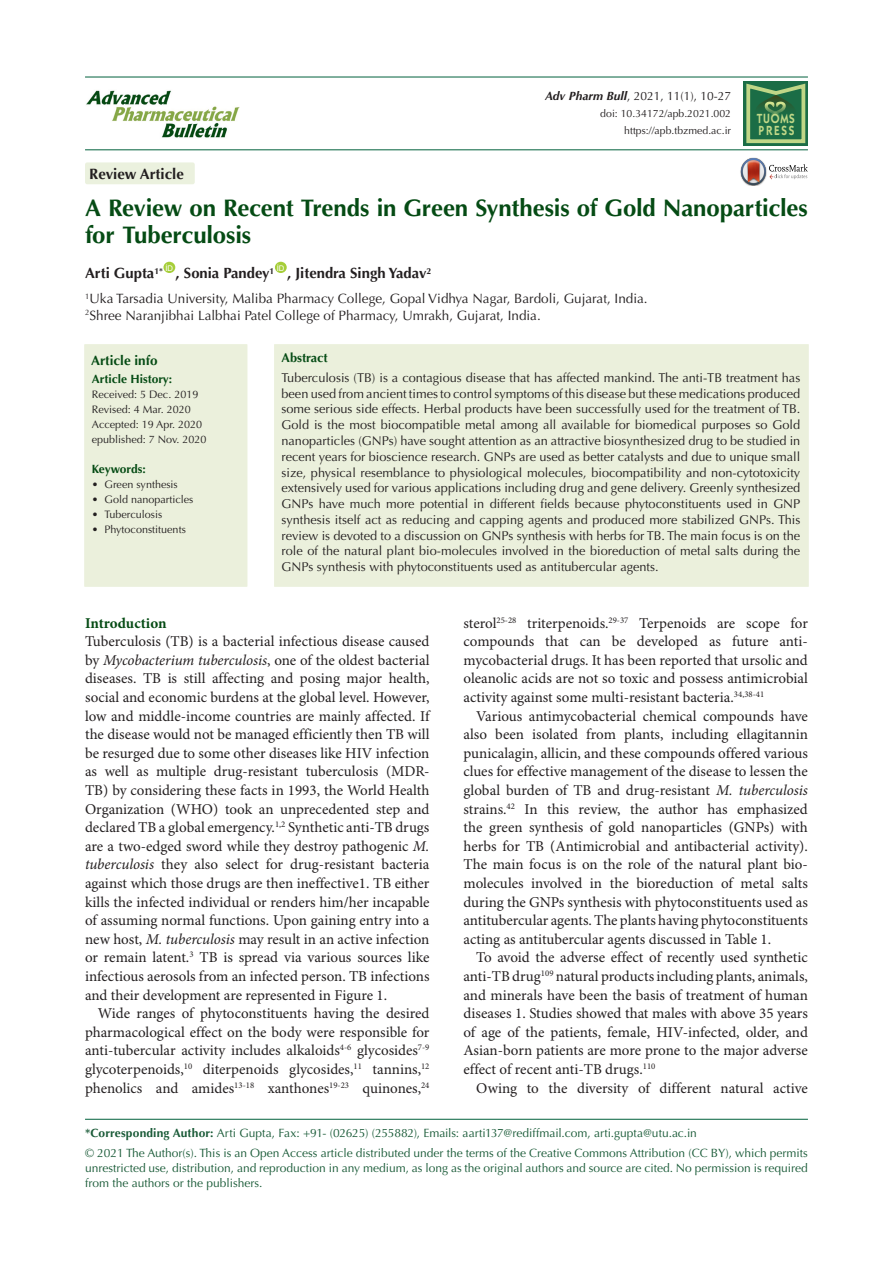
<style>
.page{position:relative;width:893px;height:1263px;background:#fff}
.page>*{position:absolute;margin:0;border:0;box-sizing:border-box;transform-origin:0 0}
.t1{font:700 24px/27px "Optima LT Std";letter-spacing:-.005em;color:#054b14}
.t2{font:15px/18.6px "Minion Pro";color:#231f20;text-align:justify}
.t3{font:700 15px "Optima LT Std";color:#231f20}
.t4{font:700 15px "Minion Pro";letter-spacing:-.005em;color:#054b14}
.t5{font:700 14.85px "Optima LT Std";color:#231f20}
.t6{font:13.5px "Optima LT Std";color:#231f20}
.t7{font:700 13.5px "Optima LT Std";color:#054b14}
.t8{font:600 13.35px/11.7px "ITC Kabel Std";letter-spacing:.11em;color:#c1d888;scale:.85 1}
.t9{font:12.75px/15.8px "Optima LT Std";color:#231f20;text-align:justify}
.t10{font:700 12.75px "Optima LT Std";color:#054b14}
.corresponding{font:12px/15px "Optima LT Std";color:#195a37;text-align:justify}
.t11{font:12px "Optima LT Std";color:#231f20}
.t12{font:700 12px "Optima LT Std";color:#054b14}
.t13{font:700 12px "Optima LT Std";letter-spacing:-.02em;color:#054b14}
.t14{font:10.8px "Optima LT Std";color:#231f20}
.t15{font:10.5px "Optima LT Std";color:#231f20}
.t16{font:7.8px "Arial";color:#fff}
.s1{font-weight:700;font-style:italic}
.s2{font-style:italic}
.s3{font-weight:700}
</style>
<div class="page">
<hr style="left:85px;top:149px;width:723px;height:1px;background:#1e7252">
<hr style="left:85px;top:76px;width:723px;height:2px;background:#1e7252">
<div style="left:163px;top:262px;width:12px;height:11px;background:#a6ce39;border-radius:50%"></div>
<div style="left:275px;top:262px;width:12px;height:11px;background:#a6ce39;border-radius:50%"></div>
<div style="left:85px;top:162px;width:110px;height:22px;background:#ebf1de;border-radius:2px"></div>
<div style="left:84px;top:344px;width:163px;height:243px;background:#ebf0dc"></div>
<div style="left:274px;top:344px;width:535px;height:243px;background:#ebf0dc"></div>
<svg style="left:741px;top:158px;width:67px;height:27px"></svg>
<hr style="left:85px;top:1119px;width:723px;height:1px;background:#1e7252">
<img style="left:86px;top:90px;width:154px;height:48px">
<svg style="left:743px;top:81px;width:65px;height:65px"></svg>
<svg style="left:746px;top:84px;width:59px;height:59px;background:#478755"></svg>
<p class="t3" style="left:89px;top:165px;width:96px">Review Article</p>
<p class="t11" style="left:545px;top:89px;width:187px"><span class="s1">Adv Pharm Bull</span>, 2021, 11(1), 10-27</p>
<p class="t15" style="left:600px;top:108px;width:132px">doi: 10.34172/apb.2021.002</p>
<p class="t15" style="left:624px;top:125px;width:108px">https://apb.tbzmed.ac.ir</p>
<p class="t8" style="left:757px;top:112px;width:46px">TUOMS<br>PRESS</p>
<p class="t1" style="left:85px;top:195px;width:724px">A Review on Recent Trends in Green Synthesis of Gold Nanoparticles for Tuberculosis</p>
<p class="t5" style="left:85px;top:265px;width:79px">Arti Gupta<sup>1*</sup></p>
<p class="t16" style="left:165px;top:262px;width:9px">ID</p>
<p class="t5" style="left:176px;top:265px;width:100px">, Sonia Pandey<sup>1</sup></p>
<p class="t16" style="left:277px;top:262px;width:9px">ID</p>
<p class="t5" style="left:287px;top:265px;width:146px">, Jitendra Singh Yadav<sup>2</sup></p>
<p class="t6" style="left:85px;top:291px;width:564px"><sup>1</sup>Uka Tarsadia University, Maliba Pharmacy College, Gopal Vidhya Nagar, Bardoli, Gujarat, India.</p>
<p class="t6" style="left:85px;top:308px;width:457px"><sup>2</sup>Shree Naranjibhai Lalbhai Patel College of Pharmacy, Umrakh, Gujarat, India.</p>
<p class="t7" style="left:91px;top:353px;width:68px">Article info</p>
<p class="t12" style="left:92px;top:372px;width:82px">Article History:</p>
<p class="t14" style="left:92px;top:388px;width:108px">Received: 5 Dec. 2019</p>
<p class="t14" style="left:92px;top:403px;width:100px">Revised: 4 Mar. 2020</p>
<p class="t14" style="left:92px;top:418px;width:112px">Accepted: 19 Apr. 2020</p>
<p class="t14" style="left:92px;top:433px;width:116px">epublished: 7 Nov. 2020</p>
<p class="t13" style="left:92px;top:462px;width:55px">Keywords:</p>
<p class="t14" style="left:92px;top:478px;width:87px">• Green synthesis</p>
<p class="t14" style="left:92px;top:493px;width:103px">• Gold nanoparticles</p>
<p class="t14" style="left:92px;top:508px;width:72px">• Tuberculosis</p>
<p class="t14" style="left:92px;top:523px;width:96px">• Phytoconstituents</p>
<p class="t10" style="left:281px;top:350px;width:48px">Abstract</p>
<p class="t9" style="left:281px;top:370px;width:520px">Tuberculosis (TB) is a contagious disease that has affected mankind. The anti-TB treatment has been used from ancient times to control symptoms of this disease but these medications produced some serious side effects. Herbal products have been successfully used for the treatment of TB.<br>Gold is the most biocompatible metal among all available for biomedical purposes so Gold nanoparticles (GNPs) have sought attention as an attractive biosynthesized drug to be studied in recent years for bioscience research. GNPs are used as better catalysts and due to unique small size, physical resemblance to physiological molecules, biocompatibility and non-cytotoxicity extensively used for various applications including drug and gene delivery. Greenly synthesized GNPs have much more potential in different fields because phytoconstituents used in GNP synthesis itself act as reducing and capping agents and produced more stabilized GNPs. This review is devoted to a discussion on GNPs synthesis with herbs for TB. The main focus is on the role of the natural plant bio-molecules involved in the bioreduction of metal salts during the GNPs synthesis with phytoconstituents used as antitubercular agents.</p>
<p class="t2" style="left:463px;top:614px;width:346px">sterol<sup>25-28</sup> triterpenoids.<sup>29-37</sup> Terpenoids are scope for compounds that can be developed as future anti&shy;mycobacterial drugs. It has been reported that ursolic and oleanolic acids are not so toxic and possess antimicrobial activity against some multi-resistant bacteria.<sup>34,38-41</sup></p>
<p class="t2" style="left:463px;top:707px;width:346px;text-indent:13px">Various antimycobacterial chemical compounds have also been isolated from plants, including ellagitannin punicalagin, allicin, and these compounds offered various clues for effective management of the disease to lessen the global burden of TB and drug-resistant <span class="s2">M. tuberculosis </span>strains.<sup>42</sup> In this review, the author has emphasized the green synthesis of gold nanoparticles (GNPs) with herbs for TB (Antimicrobial and antibacterial activity).<br>The main focus is on the role of the natural plant bio&shy;molecules involved in the bioreduction of metal salts during the GNPs synthesis with phytoconstituents used as antitubercular agents. The plants having phytoconstituents acting as antitubercular agents discussed in Table 1.</p>
<p class="t2" style="left:463px;top:949px;width:346px;text-indent:13px">To avoid the adverse effect of recently used synthetic anti-TB drug<sup>109</sup> natural products including plants, animals, and minerals have been the basis of treatment of human diseases 1. Studies showed that males with above 35 years of age of the patients, female, HIV-infected, older, and Asian-born patients are more prone to the major adverse effect of recent anti-TB drugs.<sup>110</sup></p>
<p class="t2" style="left:476px;top:1079px;width:333px">Owing to the diversity of different natural active</p>
<p class="corresponding" style="left:85px;top:1126px;width:613px"><span class="s3">*Corresponding Author:</span> Arti Gupta, Fax: +91- (02625) (255882), Emails: aarti137@rediffmail.com, arti.gupta@utu.ac.in</p>
<p class="corresponding" style="left:85px;top:1145px;width:724px">© 2021 The Author(s). This is an Open Access article distributed under the terms of the Creative Commons Attribution (CC BY), which permits unrestricted use, distribution, and reproduction in any medium, as long as the original authors and source are cited. No permission is required from the authors or the publishers.</p>
<p class="t4" style="left:85px;top:612px;width:83px">Introduction</p>
<p class="t2" style="left:85px;top:633px;width:346px">Tuberculosis (TB) is a bacterial infectious disease caused by <span class="s2">Mycobacterium tuberculosis</span>, one of the oldest bacterial diseases. TB is still affecting and posing major health, social and economic burdens at the global level. However, low and middle-income countries are mainly affected. If the disease would not be managed efficiently then TB will be resurged due to some other diseases like HIV infection as well as multiple drug-resistant tuberculosis (MDR-TB) by considering these facts in 1993, the World Health Organization (WHO) took an unprecedented step and declared TB a global emergency.<sup>1,2</sup> Synthetic anti-TB drugs are a two-edged sword while they destroy pathogenic <span class="s2">M. tuberculosis</span> they also select for drug-resistant bacteria against which those drugs are then ineffective1. TB either kills the infected individual or renders him/her incapable of assuming normal functions. Upon gaining entry into a new host, <span class="s2">M. tuberculosis</span> may result in an active infection or remain latent.<sup>3</sup> TB is spread via various sources like infectious aerosols from an infected person. TB infections and their development are represented in Figure 1.</p>
<p class="t2" style="left:85px;top:1005px;width:346px;text-indent:13px">Wide ranges of phytoconstituents having the desired pharmacological effect on the body were responsible for anti-tubercular activity includes alkaloids<sup>4-6</sup> glycosides<sup>7-9 </sup>glycoterpenoids,<sup>10</sup> diterpenoids glycosides,<sup>11</sup> tannins,<sup>12 </sup>phenolics and amides<sup>13-18</sup> xanthones<sup>19-23</sup> quinones,<sup>24</sup></p>
</div>
